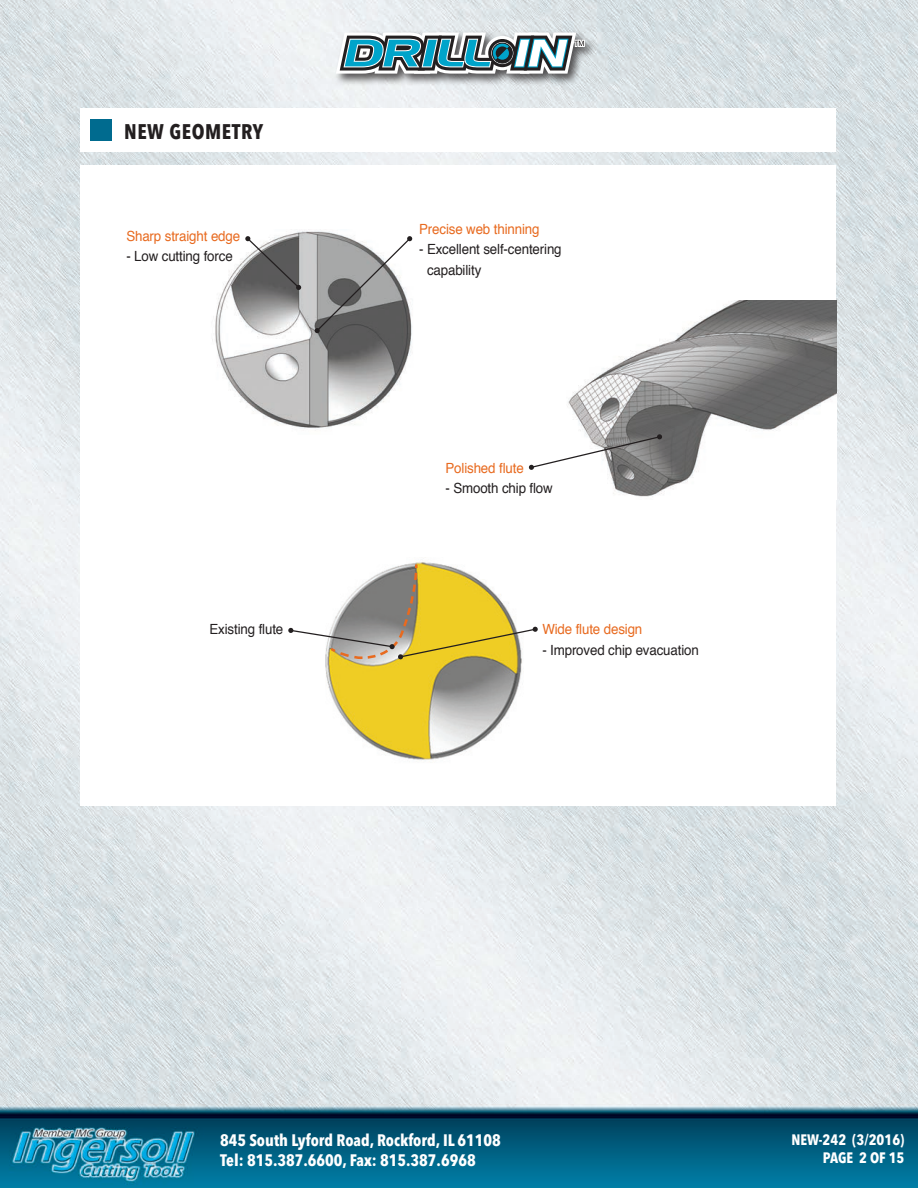
<style>
.page{position:relative;width:918px;height:1188px;background:#fff}
.page>*{position:absolute;margin:0;border:0;box-sizing:border-box;transform-origin:0 0}
.Subline{font:700 condensed 21px "Avenir Next LT Pro";letter-spacing:.025em;color:#231f20}
.t1{font:700 condensed 16.5px/19.8px "Avenir Next LT Pro";color:#fff}
.t2{font:700 condensed 15px "Avenir Next LT Pro";color:#fff}
.t3{font:14.1px/20.4px "Helvetica";letter-spacing:-.01em;color:#231f20;scale:.95 1}
.t4{font:14.1px "Helvetica";letter-spacing:-.01em;color:#e86a1f;scale:.95 1}
</style>
<div class="page">
<img style="left:0;top:0;width:918px;height:1188px">
<div style="left:80px;top:165px;width:756px;height:641px;background:#fff"></div>
<img style="left:212px;top:231px;width:201px;height:200px">
<svg style="left:245px;top:236px;width:56px;height:54px;background:#767676"></svg>
<svg style="left:315px;top:236px;width:97px;height:97px"></svg>
<img style="left:568px;top:300px;width:269px;height:199px">
<svg style="left:529px;top:434px;width:133px;height:36px"></svg>
<img style="left:325px;top:660px;width:197px;height:102px">
<svg style="left:288px;top:562px;width:250px;height:98px"></svg>
<div style="left:80px;top:108px;width:756px;height:43px;background:#fff"></div>
<div style="left:91px;top:119px;width:21px;height:21px;background:#006b8f"></div>
<div style="left:334px;top:29px;width:263px;height:57px;background:#231f20;opacity:.75"></div>
<svg style="left:336px;top:33px;width:249px;height:41px"></svg>
<p class="Subline" style="left:124px;top:118px;width:141px">NEW GEOMETRY</p>
<p class="t4" style="left:126px;top:225px;width:121px">Sharp straight edge</p>
<p class="t3" style="left:126px;top:246px;width:114px">- Low cutting force</p>
<p class="t3" style="left:210px;top:619px;width:79px">Existing flute</p>
<p class="t4" style="left:419px;top:218px;width:128px">Precise web thinning</p>
<p class="t3" style="left:427px;top:240px;width:143px;text-indent:-8px">- Excellent self-centering capability</p>
<p class="t4" style="left:446px;top:457px;width:84px">Polished flute</p>
<p class="t3" style="left:446px;top:479px;width:114px">- Smooth chip flow</p>
<p class="t4" style="left:542px;top:618px;width:107px">Wide flute design</p>
<p class="t3" style="left:542px;top:640px;width:166px">- Improved chip evacuation</p>
<p class="t1" style="left:220px;top:1131px;width:282px">845 South Lyford Road, Rockford, IL 61108<br>Tel: 815.387.6600, Fax: 815.387.6968</p>
<p class="t2" style="left:791px;top:1131px;width:115px">NEW-242 (3/2016)</p>
<p class="t2" style="left:823px;top:1149px;width:83px">PAGE 2 OF 15</p>
</div>
